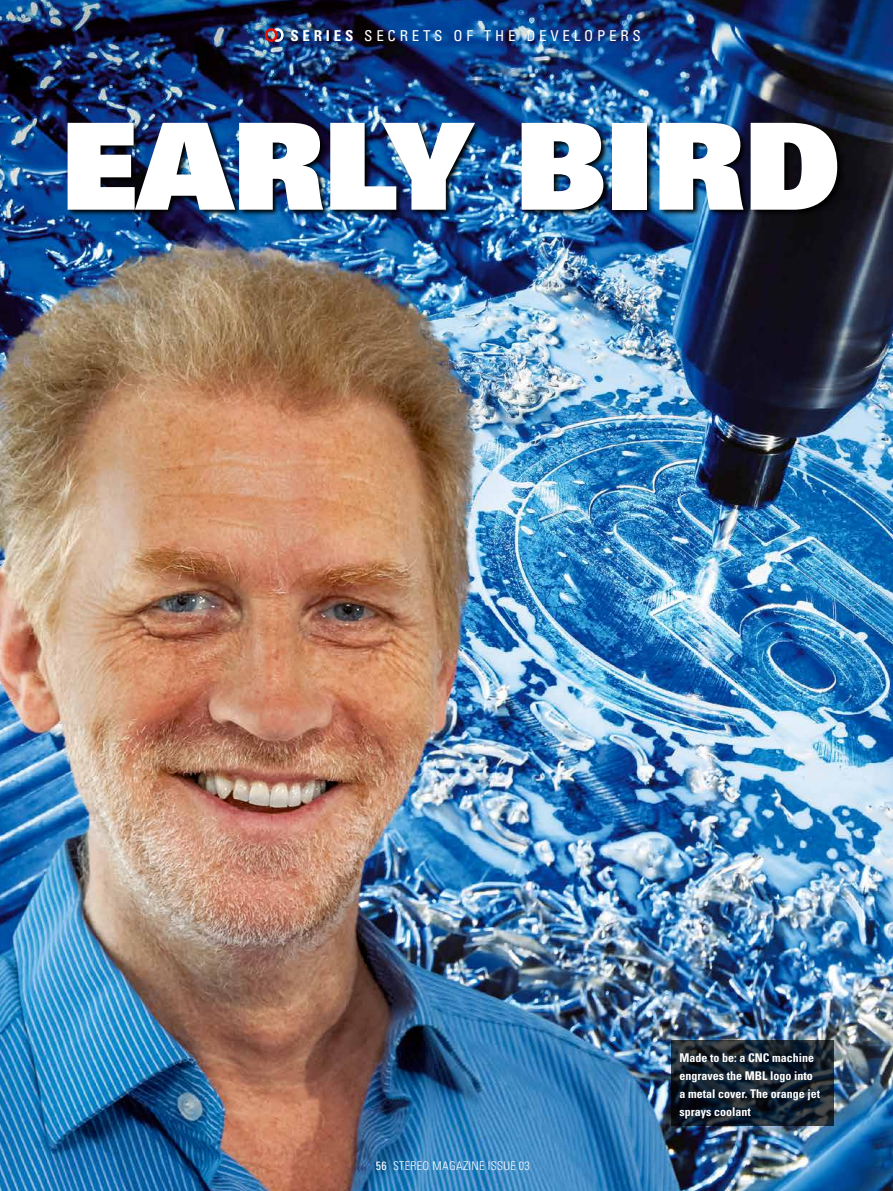
<style>
.page{position:relative;width:893px;height:1191px;background:#fff}
.page>*{position:absolute;margin:0;border:0;box-sizing:border-box;transform-origin:0 0}
.t1{font:120.3px "Univers LT Std X Black";color:#fff}
.t2{font:condensed 15px "Univers LT Std";letter-spacing:.25em;color:#fff}
.t3{font:700 condensed 12px/18px "Univers LT Std";color:#fff}
.t4{font:300 condensed 12px "Univers LT Std";letter-spacing:.025em;color:#fff}
.s1{font-weight:700}
.s2{font-weight:400}
</style>
<div class="page">
<img style="left:0;top:0;width:893px;height:1191px">
<svg style="left:265px;top:28px;width:19px;height:14px"></svg>
<img style="left:66px;top:122px;width:779px;height:95px">
<svg style="left:671px;top:1040px;width:162px;height:86px;background:#16212d"></svg>
<p class="t2" style="left:290px;top:26px;width:352px"><span class="s1">SERIES</span> SECRETS OF THE DEVELOPERS</p>
<h1 class="t1" style="left:61px;top:87px;width:780px">EARLY BIRD</h1>
<p class="t4" style="left:376px;top:1158px;width:156px"><span class="s2">56</span> STEREO MAGAZINE ISSUE 03</p>
<p class="t3" style="left:679px;top:1049px;width:142px">Made to be: a CNC machine engraves the MBL logo into a metal cover. The orange jet sprays coolant</p>
</div>
